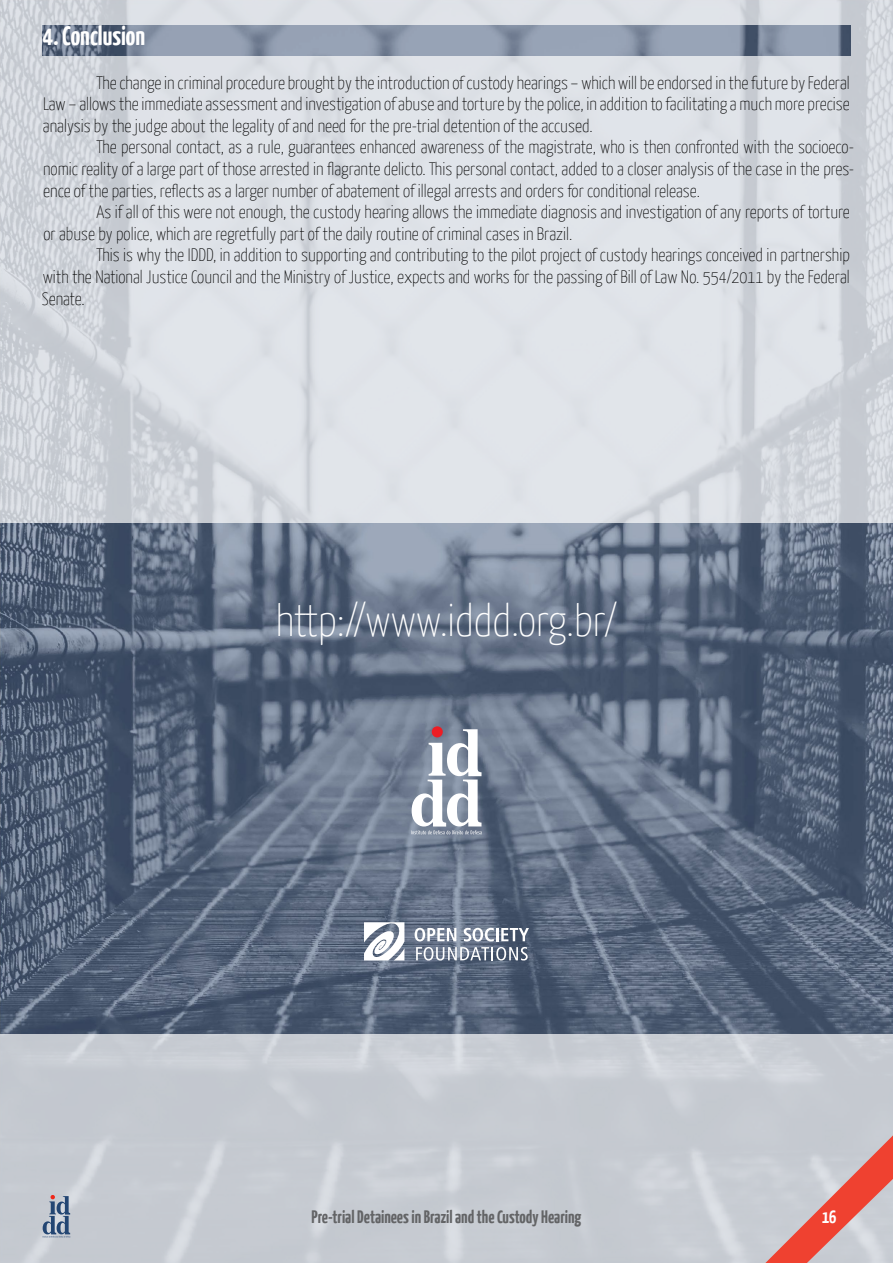
<style>
.page{position:relative;width:893px;height:1263px;background:#fff}
.page>*{position:absolute;margin:0;border:0;box-sizing:border-box;transform-origin:0 0}
.t1{font:100 45px "Yanone Kaffeesatz";color:#fff}
.t2{font:700 27px "Yanone Kaffeesatz";color:#fff}
.t3{font:100 18px/21.6px "Yanone Kaffeesatz";color:#000;text-align:justify}
.t4{font:700 18px "Yanone Kaffeesatz";color:#636466}
.t5{font:700 18px "Yanone Kaffeesatz";color:#fff}
</style>
<div class="page">
<img style="left:0;top:0;width:893px;height:1263px">
<svg style="left:765px;top:1135px;width:128px;height:128px;background:#d3a7a7"></svg>
<svg style="left:43px;top:1195px;width:28px;height:42px"></svg>
<img style="left:43px;top:26px;width:807px;height:29px">
<img style="left:0;top:523px;width:893px;height:510px">
<svg style="left:415px;top:928px;width:41px;height:13px"></svg>
<svg style="left:464px;top:928px;width:65px;height:13px"></svg>
<svg style="left:364px;top:920px;width:40px;height:41px"></svg>
<svg style="left:416px;top:947px;width:112px;height:13px"></svg>
<svg style="left:411px;top:726px;width:71px;height:108px"></svg>
<h2 class="t2" style="left:43px;top:19px;width:104px">4. Conclusion</h2>
<p class="t3" style="left:43px;top:71px;width:808px;text-indent:54px">The change in criminal procedure brought by the introduction of custody hearings – which will be endorsed in the future by Federal Law – allows the immediate assessment and investigation of abuse and torture by the police, in addition to facilitating a much more precise analysis by the judge about the legality of and need for the pre-trial detention of the accused.</p>
<p class="t3" style="left:43px;top:136px;width:812px;text-indent:53px">The personal contact, as a rule, guarantees enhanced awareness of the magistrate, who is then confronted with the socioeco&shy;nomic reality of a large part of those arrested in flagrante delicto. This personal contact, added to a closer analysis of the case in the pres&shy;ence of the parties, reflects as a larger number of abatement of illegal arrests and orders for conditional release.</p>
<p class="t3" style="left:43px;top:201px;width:808px;text-indent:53px">As if all of this were not enough, the custody hearing allows the immediate diagnosis and investigation of any reports of torture or abuse by police, which are regretfully part of the daily routine of criminal cases in Brazil.</p>
<p class="t3" style="left:42px;top:244px;width:809px;text-indent:55px">This is why the IDDD, in addition to supporting and contributing to the pilot project of custody hearings conceived in partnership with the National Justice Council and the Ministry of Justice, expects and works for the passing of Bill of Law No. 554/2011 by the Federal Senate.</p>
<h1 class="t1" style="left:276px;top:593px;width:343px">http://www.iddd.org.br/</h1>
<p class="t4" style="left:311px;top:1205px;width:271px">Pre-trial Detainees in Brazil and the Custody Hearing</p>
<p class="t5" style="left:822px;top:1205px;width:16px">16</p>
</div>
